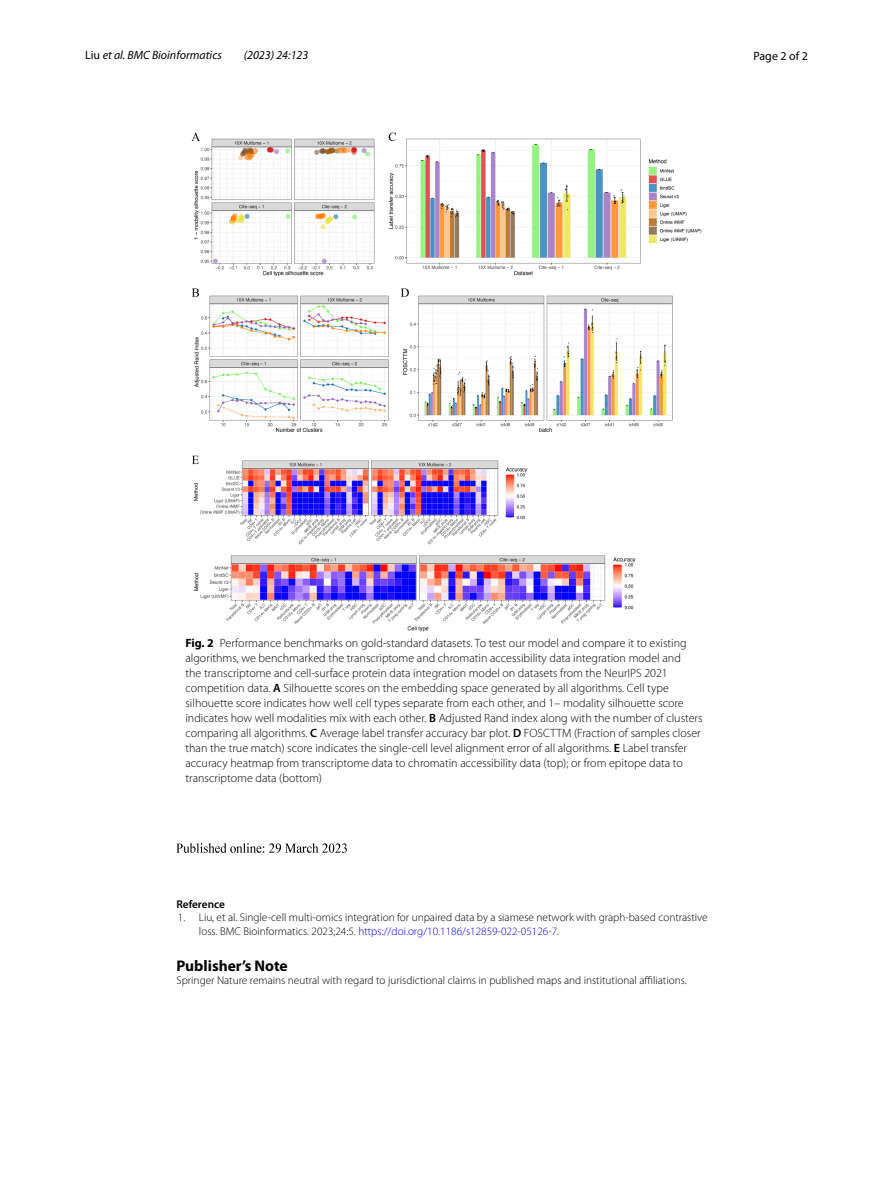
<style>
.page{position:relative;width:893px;height:1187px;background:#fff}
.page>*{position:absolute;margin:0;border:0;box-sizing:border-box;transform-origin:0 0}
.t1{font:700 15.45px "Myriad Pro";color:#000}
.t2{font:300 12px/15px "Myriad Pro";color:#000}
.t3{font:italic 12px "Myriad Pro";color:#000}
.t4{font:12px "Myriad Pro";color:#000}
.t5{font:300 11.25px/13.5px "Myriad Pro";color:#000}
.t6{font:600 11.25px "Myriad Pro";color:#000}
.s1{font-style:normal}
.s2{font-weight:700}
.s3{font-weight:600}
.s4{color:#00f}
</style>
<div class="page">
<img style="left:176px;top:843px;width:171px;height:10px">
<img style="left:191px;top:133px;width:511px;height:498px">
<p class="t3" style="left:85px;top:48px;width:138px"><span class="s1">Liu</span> et al. BMC Bioinformatics</p>
<p class="t3" style="left:244px;top:48px;width:66px">(2023) 24:123</p>
<p class="t4" style="left:753px;top:48px;width:56px">Page 2 of 2</p>
<p class="t2" style="left:185px;top:635px;width:519px"><span class="s2">Fig. 2</span> Performance benchmarks on gold-standard datasets. To test our model and compare it to existing algorithms, we benchmarked the transcriptome and chromatin accessibility data integration model and<br>the transcriptome and cell-surface protein data integration model on datasets from the NeurIPS 2021 competition data. <span class="s3">A</span> Silhouette scores on the embedding space generated by all algorithms. Cell type silhouette score indicates how well cell types separate from each other, and 1– modality silhouette score indicates how well modalities mix with each other. <span class="s3">B</span> Adjusted Rand index along with the number of clusters comparing all algorithms. <span class="s3">C</span> Average label transfer accuracy bar plot. <span class="s3">D</span> FOSCTTM (Fraction of samples closer than the true match) score indicates the single-cell level alignment error of all algorithms. <span class="s3">E</span> Label transfer accuracy heatmap from transcriptome data to chromatin accessibility data (top); or from epitope data to transcriptome data (bottom)</p>
<p class="t6" style="left:176px;top:896px;width:50px">Reference</p>
<p class="t5" style="left:199px;top:910px;width:510px;text-indent:-21px">1. Liu, et al. Single-cell multi-omics integration for unpaired data by a siamese network with graph-based contrastive loss. BMC Bioinformatics. 2023;24:5. <span class="s4">https://doi.org/10.1186/s12859-022-05126-7</span>.</p>
<p class="t1" style="left:176px;top:955px;width:113px">Publisher’s Note</p>
<p class="t5" style="left:176px;top:973px;width:512px">Springer Nature remains neutral with regard to jurisdictional claims in published maps and institutional affiliations.</p>
</div>
